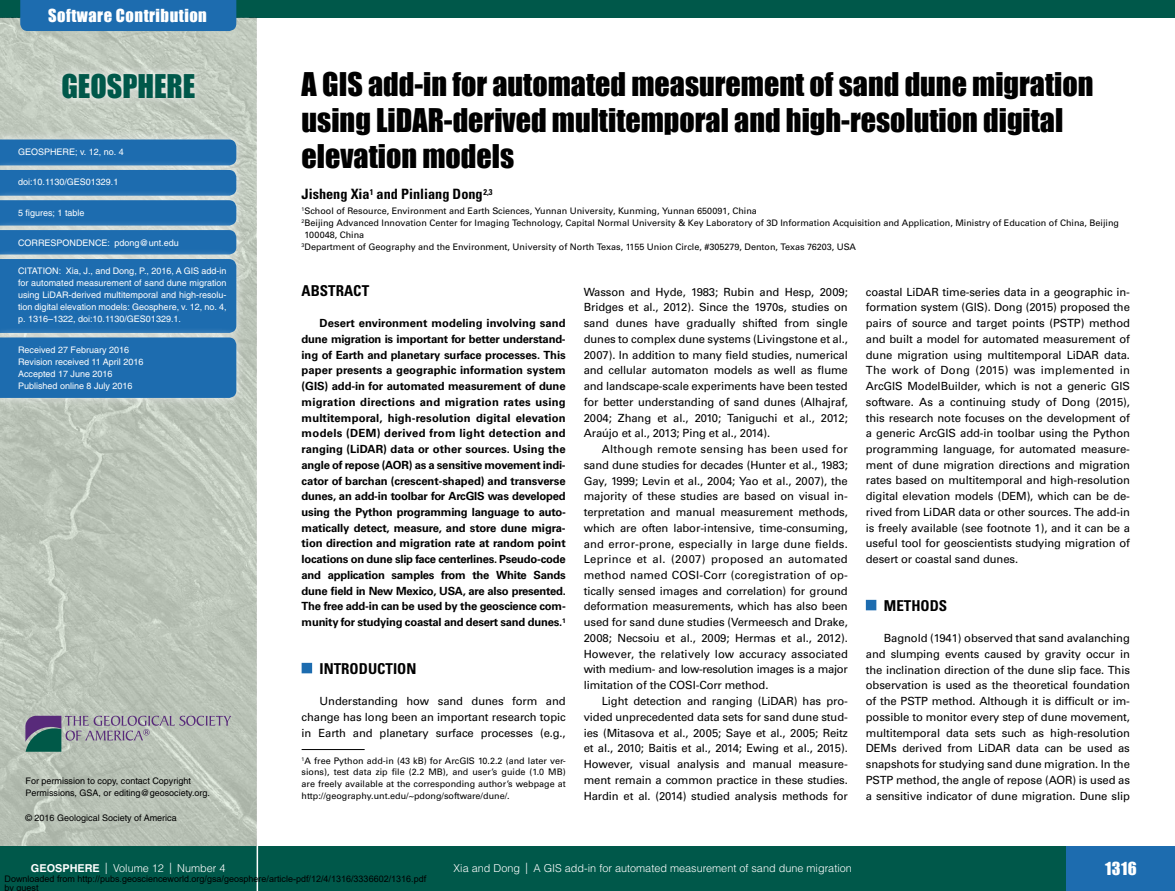
<style>
.page{position:relative;width:1175px;height:891px;background:#fff}
.page>*{position:absolute;margin:0;border:0;box-sizing:border-box;transform-origin:0 0}
.t1{font:30px/36px "Impact";color:#000}
.t2{font:30px "Impact";color:#00584a}
.t3{font:16.5px "Impact";letter-spacing:.03em;color:#fff}
.t4{font:700 condensed 15px "Univers";color:#000}
.t5{font:700 condensed 14.25px "Univers";color:#000}
.t6{font:11.25px/15.8px "Univers";letter-spacing:-.01em;color:#000;text-align:justify}
.t7{font:700 11.25px/15.8px "Univers";letter-spacing:-.02em;color:#000;text-align:justify}
.t8{font:300 10.8px "Helvetica";color:#fff}
.t9{font:9px/12px "Univers";color:#000;text-align:justify}
.t10{font:9px/12px "Helvetica";color:#fff;text-align:justify}
.t11{font:9px/12px "Helvetica";color:#000}
.t12{font:9px/9px "Arial";color:#000}
.s1{font-weight:700}
.s2{font-size:15.15px}
</style>
<div class="page">
<div style="left:0;top:846px;width:1174px;height:45px;background:#00584a"></div>
<hr style="left:256px;top:0;width:2px;height:891px;background:#fff">
<div style="left:0;top:0;width:1174px;height:18px;background:#00584a"></div>
<img style="left:0;top:18px;width:256px;height:828px">
<div style="left:20px;top:0;width:216px;height:31px;background:#1d6caf"></div>
<div style="left:1066px;top:846px;width:108px;height:45px;background:#1d6caf"></div>
<div style="left:302px;top:663px;width:10px;height:10px;background:#1d6caf"></div>
<div style="left:866px;top:600px;width:10px;height:10px;background:#1d6caf"></div>
<div style="left:53px;top:64px;width:151px;height:43px;background:#fff;opacity:.75"></div>
<div style="left:0;top:130px;width:246px;height:45px;background:#fff;opacity:.75"></div>
<div style="left:0;top:160px;width:246px;height:45px;background:#fff;opacity:.75"></div>
<div style="left:0;top:190px;width:246px;height:45px;background:#fff;opacity:.75"></div>
<div style="left:0;top:220px;width:246px;height:44px;background:#fff;opacity:.75"></div>
<div style="left:0;top:249px;width:246px;height:94px;background:#fff;opacity:.75"></div>
<div style="left:0;top:328px;width:246px;height:79px;background:#fff;opacity:.75"></div>
<svg style="left:0;top:140px;width:236px;height:258px"></svg>
<svg style="left:25px;top:716px;width:206px;height:36px"></svg>
<hr style="left:302px;top:749px;width:62px;height:1px;background:#000">
<h2 class="t3" style="left:48px;top:3px;width:160px">Software Contribution</h2>
<h1 class="t2" style="left:61px;top:63px;width:135px">GEOSPHERE</h1>
<p class="t10" style="left:18px;top:146px;width:107px">GEOSPHERE; v. 12, no. 4</p>
<p class="t10" style="left:18px;top:176px;width:102px">doi:10.1130/GES01329.1</p>
<p class="t10" style="left:18px;top:206px;width:68px">5 figures; 1 table</p>
<p class="t10" style="left:18px;top:236px;width:162px">CORRESPONDENCE: pdong@unt.edu</p>
<p class="t10" style="left:18px;top:265px;width:210px">CITATION: Xia, J., and Dong, P., 2016, A GIS add-in for automated measurement of sand dune migration using LiDAR-derived multitemporal and high-resolu&shy;tion digital elevation models: Geosphere, v. 12, no. 4, p. 1316–1322, doi:10.1130/GES01329.1.</p>
<p class="t10" style="left:18px;top:344px;width:127px;text-align:left">Received 27 February 2016<br>Revision received 11 April 2016<br>Accepted 17 June 2016<br>Published online 8 July 2016</p>
<p class="t11" style="left:25px;top:775px;width:186px">For permission to copy, contact Copyright<br>Permissions, GSA, or editing@geosociety.org.</p>
<p class="t11" style="left:25px;top:812px;width:153px">© 2016 Geological Society of America</p>
<h1 class="t1" style="left:302px;top:66px;width:793px">A GIS add-in for automated measurement of sand dune migration using LiDAR-derived multitemporal and high-resolution digital elevation models</h1>
<p class="t5" style="left:302px;top:185px;width:192px">Jisheng Xia<sup>1</sup> and Pinliang Dong<sup>2,3</sup></p>
<p class="t9" style="left:302px;top:205px;width:457px"><sup>1</sup>School of Resource, Environment and Earth Sciences, Yunnan University, Kunming, Yunnan 650091, China</p>
<p class="t9" style="left:302px;top:217px;width:819px"><sup>2</sup>Beijing Advanced Innovation Center for Imaging Technology, Capital Normal University &amp; Key Laboratory of 3D Information Acquisition and Application, Ministry of Education of China, Beijing</p>
<p class="t9" style="left:304px;top:229px;width:61px">100048, China</p>
<p class="t9" style="left:302px;top:241px;width:556px"><sup>3</sup>Department of Geography and the Environment, University of North Texas, 1155 Union Circle, #305279, Denton, Texas 76203, USA</p>
<h3 class="t4" style="left:302px;top:281px;width:69px">ABSTRACT</h3>
<p class="t7" style="left:302px;top:315px;width:266px;text-indent:18px">Desert environment modeling involving sand dune migration is important for better understand&shy;ing of Earth and planetary surface processes. This paper presents a geographic information system (GIS) add-in for automated measurement of dune migration directions and migration rates using multitemporal, high-resolution digital elevation models (DEM) derived from light detection and ranging (LiDAR) data or other sources. Using the angle of repose (AOR) as a sensitive movement indi&shy;cator of barchan (crescent-shaped) and transverse dunes, an add-in toolbar for ArcGIS was developed using the Python programming language to auto&shy;matically detect, measure, and store dune migra&shy;tion direction and migration rate at random point locations on dune slip face centerlines. Pseudo-code and application samples from the White Sands dune field in New Mexico, USA, are also presented.<br>The free add-in can be used by the geoscience com&shy;munity for studying coastal and desert sand dunes.<sup>1</sup></p>
<h3 class="t4" style="left:320px;top:659px;width:98px">INTRODUCTION</h3>
<p class="t6" style="left:302px;top:693px;width:266px;text-indent:18px">Understanding how sand dunes form and change has long been an important research topic in Earth and planetary surface processes (e.g.,</p>
<p class="t6" style="left:584px;top:284px;width:266px">Wasson and Hyde, 1983; Rubin and Hesp, 2009; Bridges et al., 2012). Since the 1970s, studies on sand dunes have gradually shifted from single dunes to complex dune systems (Livingstone et al., 2007). In addition to many field studies, numerical and cellular automaton models as well as flume and landscape-scale experiments have been tested for better understanding of sand dunes (Alhajraf, 2004; Zhang et al., 2010; Taniguchi et al., 2012; Araújo et al., 2013; Ping et al., 2014).</p>
<p class="t6" style="left:584px;top:441px;width:266px;text-indent:18px">Although remote sensing has been used for sand dune studies for decades (Hunter et al., 1983; Gay, 1999; Levin et al., 2004; Yao et al., 2007), the majority of these studies are based on visual in&shy;terpretation and manual measurement methods, which are often labor-intensive, time-consuming, and error-prone, especially in large dune fields.<br>Leprince et al. (2007) proposed an automated method named COSI-Corr (coregistration of op&shy;tically sensed images and correlation) for ground deformation measurements, which has also been used for sand dune studies (Vermeesch and Drake, 2008; Necsoiu et al., 2009; Hermas et al., 2012).<br>However, the relatively low accuracy associated with medium- and low-resolution images is a major limitation of the COSI-Corr method.</p>
<p class="t6" style="left:584px;top:693px;width:266px;text-indent:18px">Light detection and ranging (LiDAR) has pro&shy;vided unprecedented data sets for sand dune stud&shy;ies (Mitasova et al., 2005; Saye et al., 2005; Reitz et al., 2010; Baitis et al., 2014; Ewing et al., 2015).<br>However, visual analysis and manual measure&shy;ment remain a common practice in these studies.<br>Hardin et al. (2014) studied analysis methods for</p>
<p class="t6" style="left:866px;top:284px;width:266px">coastal LiDAR time-series data in a geographic in&shy;formation system (GIS). Dong (2015) proposed the pairs of source and target points (PSTP) method and built a model for automated measurement of dune migration using multitemporal LiDAR data.<br>The work of Dong (2015) was implemented in ArcGIS ModelBuilder, which is not a generic GIS software. As a continuing study of Dong (2015), this research note focuses on the development of a generic ArcGIS add-in toolbar using the Python programming language, for automated measure&shy;ment of dune migration directions and migration rates based on multitemporal and high-resolution digital elevation models (DEM), which can be de&shy;rived from LiDAR data or other sources. The add-in is freely available (see footnote 1), and it can be a useful tool for geoscientists studying migration of desert or coastal sand dunes.</p>
<h3 class="t4" style="left:884px;top:596px;width:65px">METHODS</h3>
<p class="t6" style="left:866px;top:630px;width:266px;text-indent:18px">Bagnold (1941) observed that sand avalanching and slumping events caused by gravity occur in the inclination direction of the dune slip face. This observation is used as the theoretical foundation of the PSTP method. Although it is difficult or im&shy;possible to monitor every step of dune movement, multitemporal data sets such as high-resolution DEMs derived from LiDAR data can be used as snapshots for studying sand dune migration. In the PSTP method, the angle of repose (AOR) is used as a sensitive indicator of dune migration. Dune slip</p>
<p class="t9" style="left:302px;top:754px;width:266px"><sup>1</sup>A free Python add-in (43 kB) for ArcGIS 10.2.2 (and later ver&shy;sions), test data zip file (2.2 MB), and user’s guide (1.0 MB) are freely available at the corresponding author’s webpage at http://geography.unt.edu/~pdong/software/dune/.</p>
<p class="t8" style="left:31px;top:862px;width:196px"><span class="s1">GEOSPHERE</span> <span class="s2">|</span> Volume 12 <span class="s2">|</span> Number 4</p>
<p class="t8" style="left:453px;top:862px;width:400px">Xia and Dong <span class="s2">|</span> A GIS add-in for automated measurement of sand dune migration</p>
<h2 class="t3" style="left:1105px;top:856px;width:33px">1316</h2>
<p class="t12" style="left:4px;top:875px;width:423px">Downloaded from http://pubs.geoscienceworld.org/gsa/geosphere/article-pdf/12/4/1316/3336602/1316.pdf by guest</p>
</div>
